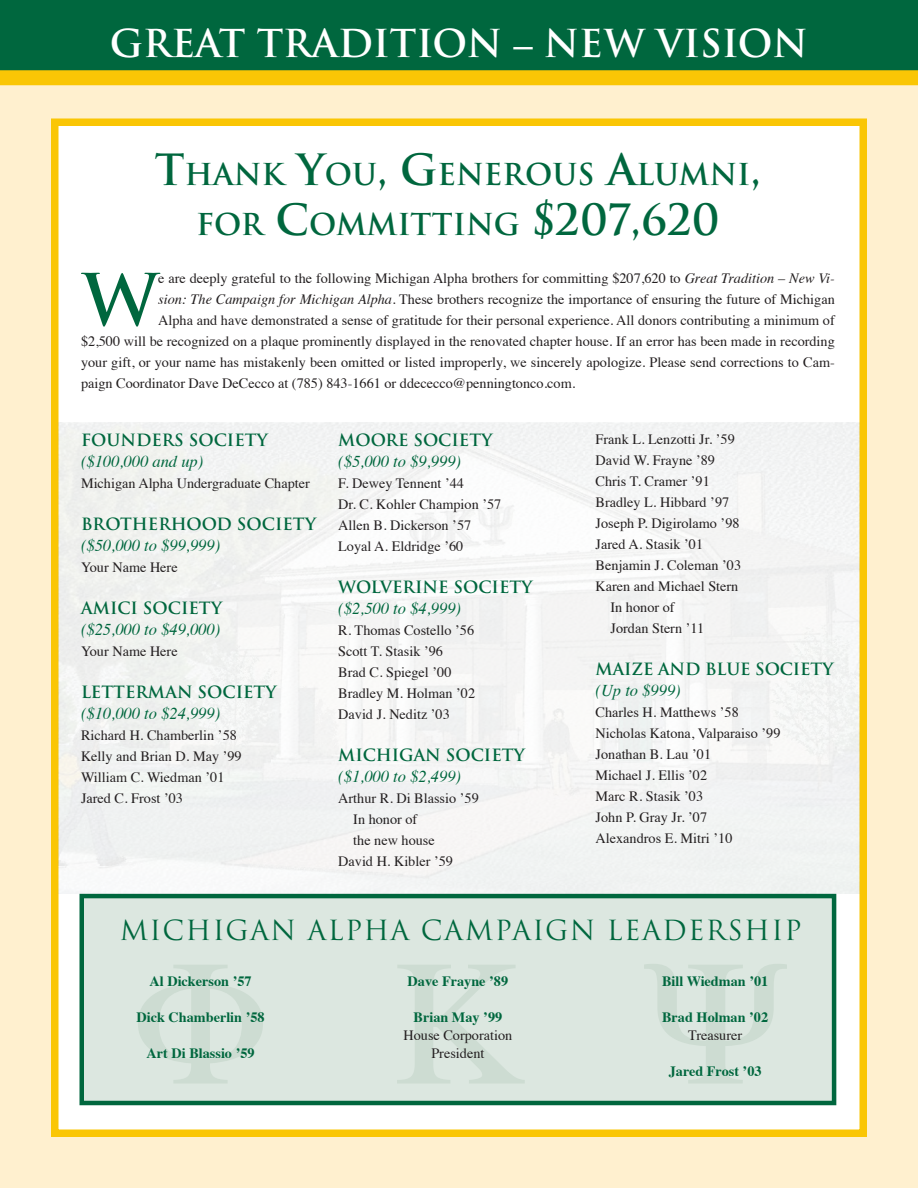
<style>
.page{position:relative;width:918px;height:1188px;background:#fff}
.page>*{position:absolute;margin:0;border:0;box-sizing:border-box;transform-origin:0 0}
.t1{font:700 70.05px "Trajan";color:#00673e}
.t2{font:700 37.5px "Trajan";color:#fff}
.t3{font:700 29.4px "Trajan";color:#00673e}
.t4{font:27px "Trajan";letter-spacing:.05em;color:#00673e}
.t5{font:italic 16.5px "Times";color:#00673e}
.t6{font:700 16.5px "Trajan";color:#00673e}
.t7{font:14.25px "Times";color:#231f20}
.t8{font:700 14.25px "Times";color:#00673e}
.s1{font-family:"Times New Roman"}
.s2{font-size:42px}
.s3{font-style:italic}
</style>
<div class="page">
<div style="left:0;top:84px;width:918px;height:1104px;background:#fff0cf"></div>
<div style="left:51px;top:118px;width:816px;height:1019px;background:#f9f9f8;border:8px solid #fac605"></div>
<div style="left:0;top:0;width:918px;height:79px;background:#00673e"></div>
<div style="left:0;top:70px;width:918px;height:15px;background:#fac605"></div>
<div style="left:80px;top:894px;width:756px;height:211px;background:#dce7e0;border:4px solid #00673e"></div>
<p class="t2" style="left:110px;top:20px;width:700px">GREAT TRADITION <span class="s1">–</span> NEW VISION</p>
<p class="t3" style="left:155px;top:156px;width:608px"><span class="s2">T</span>HANK <span class="s2">Y</span>OU<span class="s2">, G</span>ENEROUS <span class="s2">A</span>LUMNI<span class="s2">,</span></p>
<p class="t3" style="left:196px;top:206px;width:525px">FOR <span class="s2">C</span>OMMITTING <span class="s2">$207,620</span></p>
<p class="t1" style="left:82px;top:256px;width:77px">W</p>
<p class="t7" style="left:158px;top:265px;width:678px">e are deeply grateful to the following Michigan Alpha brothers for committing $207,620 to <span class="s3">Great Tradition – New Vi-</span></p>
<p class="t7" style="left:158px;top:286px;width:678px"><span class="s3">sion: The Campaign for Michigan Alpha</span>. These brothers recognize the importance of ensuring the future of Michigan</p>
<p class="t7" style="left:158px;top:307px;width:678px">Alpha and have demonstrated a sense of gratitude for their personal experience. All donors contributing a minimum of</p>
<p class="t7" style="left:81px;top:328px;width:755px">$2,500 will be recognized on a plaque prominently displayed in the renovated chapter house. If an error has been made in recording</p>
<p class="t7" style="left:81px;top:349px;width:755px">your gift, or your name has mistakenly been omitted or listed improperly, we sincerely apologize. Please send corrections to Cam-</p>
<p class="t7" style="left:81px;top:370px;width:496px">paign Coordinator Dave DeCecco at (785) 843-1661 or ddececco@penningtonco.com.</p>
<p class="t6" style="left:81px;top:430px;width:188px">FOUNDERS SOCIETY</p>
<p class="t5" style="left:81px;top:447px;width:124px">($100,000 and up)</p>
<p class="t7" style="left:81px;top:470px;width:230px">Michigan Alpha Undergraduate Chapter</p>
<p class="t6" style="left:81px;top:514px;width:237px">BROTHERHOOD SOCIETY</p>
<p class="t5" style="left:81px;top:531px;width:141px">($50,000 to $99,999)</p>
<p class="t7" style="left:81px;top:554px;width:98px">Your Name Here</p>
<p class="t6" style="left:81px;top:598px;width:143px">AMICI SOCIETY</p>
<p class="t5" style="left:81px;top:615px;width:141px">($25,000 to $49,000)</p>
<p class="t7" style="left:81px;top:638px;width:98px">Your Name Here</p>
<p class="t6" style="left:81px;top:682px;width:197px">LETTERMAN SOCIETY</p>
<p class="t5" style="left:81px;top:699px;width:141px">($10,000 to $24,999)</p>
<p class="t7" style="left:81px;top:722px;width:157px">Richard H. Chamberlin ’58</p>
<p class="t7" style="left:81px;top:743px;width:162px">Kelly and Brian D. May ’99</p>
<p class="t7" style="left:81px;top:764px;width:145px">William C. Wiedman ’01</p>
<p class="t7" style="left:81px;top:785px;width:104px">Jared C. Frost ’03</p>
<p class="t6" style="left:338px;top:430px;width:156px">MOORE SOCIETY</p>
<p class="t5" style="left:338px;top:447px;width:124px">($5,000 to $9,999)</p>
<p class="t7" style="left:338px;top:470px;width:127px">F. Dewey Tennent ’44</p>
<p class="t7" style="left:338px;top:491px;width:165px">Dr. C. Kohler Champion ’57</p>
<p class="t7" style="left:338px;top:512px;width:134px">Allen B. Dickerson ’57</p>
<p class="t7" style="left:338px;top:533px;width:127px">Loyal A. Eldridge ’60</p>
<p class="t6" style="left:338px;top:577px;width:196px">WOLVERINE SOCIETY</p>
<p class="t5" style="left:338px;top:594px;width:124px">($2,500 to $4,999)</p>
<p class="t7" style="left:338px;top:617px;width:137px">R. Thomas Costello ’56</p>
<p class="t7" style="left:338px;top:638px;width:106px">Scott T. Stasik ’96</p>
<p class="t7" style="left:338px;top:659px;width:115px">Brad C. Spiegel ’00</p>
<p class="t7" style="left:338px;top:680px;width:138px">Bradley M. Holman ’02</p>
<p class="t7" style="left:338px;top:701px;width:113px">David J. Neditz ’03</p>
<p class="t6" style="left:338px;top:745px;width:188px">MICHIGAN SOCIETY</p>
<p class="t5" style="left:338px;top:762px;width:124px">($1,000 to $2,499)</p>
<p class="t7" style="left:338px;top:785px;width:142px">Arthur R. Di Blassio ’59</p>
<p class="t7" style="left:353px;top:806px;width:66px">In honor of</p>
<p class="t7" style="left:353px;top:827px;width:83px">the new house</p>
<p class="t7" style="left:338px;top:848px;width:116px">David H. Kibler ’59</p>
<p class="t7" style="left:596px;top:426px;width:141px">Frank L. Lenzotti Jr. ’59</p>
<p class="t7" style="left:596px;top:447px;width:121px">David W. Frayne ’89</p>
<p class="t7" style="left:596px;top:468px;width:116px">Chris T. Cramer ’91</p>
<p class="t7" style="left:596px;top:489px;width:135px">Bradley L. Hibbard ’97</p>
<p class="t7" style="left:596px;top:510px;width:146px">Joseph P. Digirolamo ’98</p>
<p class="t7" style="left:596px;top:531px;width:109px">Jared A. Stasik ’01</p>
<p class="t7" style="left:596px;top:552px;width:147px">Benjamin J. Coleman ’03</p>
<p class="t7" style="left:596px;top:573px;width:144px">Karen and Michael Stern</p>
<p class="t7" style="left:611px;top:594px;width:66px">In honor of</p>
<p class="t7" style="left:611px;top:615px;width:95px">Jordan Stern ’11</p>
<p class="t6" style="left:596px;top:659px;width:239px">MAIZE AND BLUE SOCIETY</p>
<p class="t5" style="left:596px;top:676px;width:87px">(Up to $999)</p>
<p class="t7" style="left:596px;top:699px;width:145px">Charles H. Matthews ’58</p>
<p class="t7" style="left:596px;top:720px;width:186px">Nicholas Katona, Valparaiso ’99</p>
<p class="t7" style="left:596px;top:741px;width:117px">Jonathan B. Lau ’01</p>
<p class="t7" style="left:596px;top:762px;width:113px">Michael J. Ellis ’02</p>
<p class="t7" style="left:596px;top:783px;width:109px">Marc R. Stasik ’03</p>
<p class="t7" style="left:596px;top:804px;width:113px">John P. Gray Jr. ’07</p>
<p class="t7" style="left:596px;top:825px;width:138px">Alexandros E. Mitri ’10</p>
<p class="t4" style="left:120px;top:914px;width:684px">MICHIGAN ALPHA CAMPAIGN LEADERSHIP</p>
<p class="t8" style="left:150px;top:967px;width:104px">Al Dickerson ’57</p>
<p class="t8" style="left:137px;top:1003px;width:130px">Dick Chamberlin ’58</p>
<p class="t8" style="left:147px;top:1039px;width:110px">Art Di Blassio ’59</p>
<p class="t8" style="left:408px;top:967px;width:102px">Dave Frayne ’89</p>
<p class="t8" style="left:414px;top:1003px;width:90px">Brian May ’99</p>
<p class="t7" style="left:404px;top:1022px;width:110px">House Corporation</p>
<p class="t7" style="left:431px;top:1040px;width:55px">President</p>
<p class="t8" style="left:662px;top:967px;width:108px">Bill Wiedman ’01</p>
<p class="t8" style="left:662px;top:1003px;width:108px">Brad Holman ’02</p>
<p class="t7" style="left:688px;top:1022px;width:56px">Treasurer</p>
<p class="t8" style="left:669px;top:1057px;width:94px">Jared Frost ’03</p>
</div>
